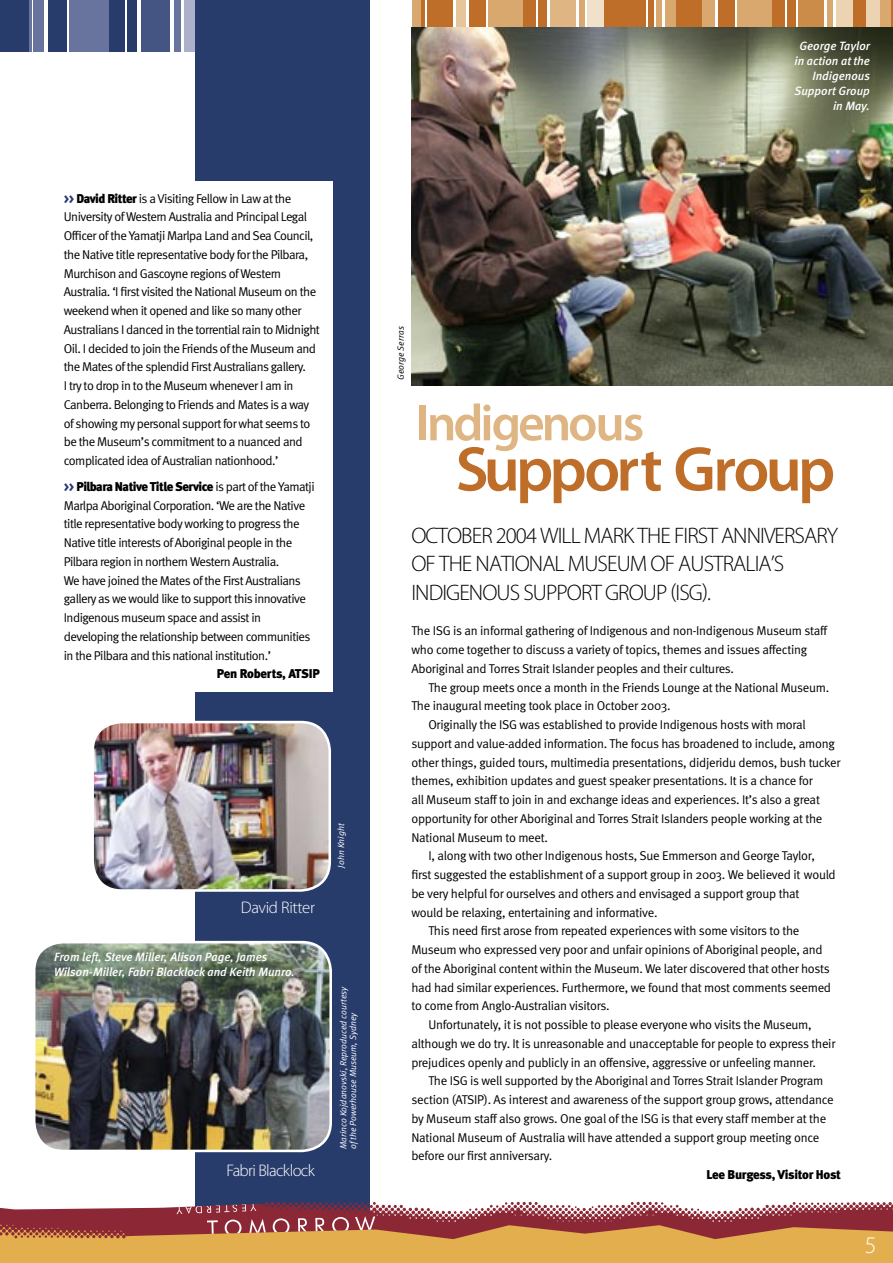
<style>
.page{position:relative;width:893px;height:1263px;background:#fff}
.page>*{position:absolute;margin:0;border:0;box-sizing:border-box;transform-origin:0 0}
.Headline{font:600 63.75px "Myriad Pro";letter-spacing:-.06em;color:#bf6e2a}
.Headline-2{font:600 51.75px "Myriad Pro";letter-spacing:-.06em;color:#dfb683}
.t1{font:300 24px "Myriad Pro";color:#fff}
.Intro{font:300 22.5px/28.5px "Myriad Pro";letter-spacing:-.04em;color:#000}
.page_headers{font:300 16.8px "Myriad Pro";letter-spacing:-.035em;color:#fff}
.Body_copy{font:12.75px/18.8px "Meta Normal";letter-spacing:-.02em;color:#000}
.BODY_copy_no_baseline{font:12.75px/18.8px "Meta Normal";letter-spacing:-.04em;color:#000}
.Body_copy-2{font:12.75px "Meta Black LF";letter-spacing:-.025em;color:#000}
.BODY_copy_no_baseline-2{font:12.75px "Meta Black LF";letter-spacing:-.025em;color:#000}
.Captions{font:italic 500 12px/15px "Meta";color:#fff;text-align:right}
.Photographer_credit{font:italic 9px/9.8px "Meta Normal";color:#fff}
.Photographer_credit-2{font:italic 9px "Meta Normal";color:#000}
.s1{font-family:"Meta";font-weight:900;color:#283c6c}
.s2{font-family:"Meta";font-weight:900}
</style>
<div class="page">
<div style="left:184px;top:0;width:95px;height:52px;background:#adb0ca"></div>
<div style="left:0;top:0;width:32px;height:52px;background:#69749e"></div>
<div style="left:108px;top:0;width:16px;height:52px;background:#283c6c"></div>
<div style="left:69px;top:0;width:40px;height:52px;background:#69749e"></div>
<div style="left:141px;top:0;width:29px;height:52px;background:#445583"></div>
<div style="left:127px;top:0;width:10px;height:52px;background:#283c6c"></div>
<div style="left:174px;top:0;width:6px;height:52px;background:#69749e"></div>
<div style="left:33px;top:0;width:11px;height:52px;background:#69749e"></div>
<div style="left:48px;top:0;width:18px;height:52px;background:#283c6c"></div>
<div style="left:0;top:0;width:29px;height:52px;background:#283c6c"></div>
<div style="left:195px;top:0;width:174px;height:1263px;background:#283c6c"></div>
<div style="left:0;top:1239px;width:893px;height:24px;background:#e2ae4e"></div>
<img style="left:412px;top:27px;width:481px;height:359px">
<img style="left:93px;top:720px;width:238px;height:170px">
<img style="left:35px;top:940px;width:297px;height:211px">
<svg style="left:0;top:1201px;width:893px;height:38px;background:#af6a62"></svg>
<div style="left:54px;top:181px;width:278px;height:511px;background:#fff"></div>
<div style="left:837px;top:0;width:56px;height:27px;background:#ecd3b1"></div>
<div style="left:521px;top:0;width:15px;height:27px;background:#bf6e2a"></div>
<div style="left:605px;top:0;width:41px;height:27px;background:#bf6e2a"></div>
<div style="left:648px;top:0;width:5px;height:27px;background:#bf6e2a"></div>
<div style="left:488px;top:0;width:35px;height:27px;background:#d9a86f"></div>
<div style="left:550px;top:0;width:25px;height:27px;background:#dfb683"></div>
<div style="left:538px;top:0;width:9px;height:27px;background:#bf6e2a"></div>
<div style="left:579px;top:0;width:5px;height:27px;background:#d9a86f"></div>
<div style="left:588px;top:0;width:16px;height:27px;background:#f2e1ca"></div>
<div style="left:456px;top:0;width:10px;height:27px;background:#e6c59b"></div>
<div style="left:469px;top:0;width:16px;height:27px;background:#bf6e2a"></div>
<div style="left:428px;top:0;width:25px;height:27px;background:#bf6e2a"></div>
<svg style="left:420px;top:0;width:5px;height:27px"></svg>
<div style="left:412px;top:0;width:8px;height:27px;background:#d9a86f"></div>
<div style="left:656px;top:0;width:5px;height:27px;background:#d9a86f"></div>
<div style="left:665px;top:0;width:39px;height:27px;background:#d9a86f"></div>
<div style="left:770px;top:0;width:15px;height:27px;background:#bf6e2a"></div>
<div style="left:854px;top:0;width:12px;height:27px;background:#bf6e2a"></div>
<div style="left:737px;top:0;width:34px;height:27px;background:#d9a86f"></div>
<div style="left:799px;top:0;width:25px;height:27px;background:#cb8b49"></div>
<div style="left:787px;top:0;width:8px;height:27px;background:#bf6e2a"></div>
<div style="left:828px;top:0;width:5px;height:27px;background:#d9a86f"></div>
<div style="left:705px;top:0;width:9px;height:27px;background:#d9a86f"></div>
<div style="left:718px;top:0;width:16px;height:27px;background:#bf6e2a"></div>
<div style="left:677px;top:0;width:25px;height:27px;background:#bf6e2a"></div>
<div style="left:880px;top:0;width:13px;height:27px;background:#d9a86f"></div>
<svg style="left:892px;top:0;width:1px;height:27px"></svg>
<p class="BODY_copy_no_baseline" style="left:64px;top:189px;width:258px"><span class="s1">&gt;&gt;</span> <span class="s2">David Ritter</span> is a Visiting Fellow in Law at the University of Western Australia and Principal Legal Officer of the Yamatji Marlpa Land and Sea Council, the Native title representative body for the Pilbara, Murchison and Gascoyne regions of Western Australia. ‘I first visited the National Museum on the weekend when it opened and like so many other Australians I danced in the torrential rain to Midnight Oil. I decided to join the Friends of the Museum and the Mates of the splendid First Australians gallery.<br>I try to drop in to the Museum whenever I am in Canberra. Belonging to Friends and Mates is a way of showing my personal support for what seems to be the Museum’s commitment to a nuanced and complicated idea of Australian nationhood.’</p>
<p class="BODY_copy_no_baseline" style="left:64px;top:477px;width:252px"><span class="s1">&gt;&gt;</span> <span class="s2">Pilbara Native Title Service</span> is part of the Yamatji Marlpa Aboriginal Corporation. ‘We are the Native title representative body working to progress the Native title interests of Aboriginal people in the Pilbara region in northern Western Australia.<br>We have joined the Mates of the First Australians gallery as we would like to support this innovative Indigenous museum space and assist in developing the relationship between communities in the Pilbara and this national institution.’</p>
<p class="BODY_copy_no_baseline-2" style="left:217px;top:666px;width:104px">Pen Roberts, ATSIP</p>
<p class="page_headers" style="left:241px;top:898px;width:76px">David Ritter</p>
<p class="Captions" style="left:54px;top:949px;width:242px;text-align:left">From left, Steve Miller, Alison Page, James<br>Wilson-Miller, Fabri Blacklock and Keith Munro.</p>
<p class="page_headers" style="left:226px;top:1161px;width:90px">Fabri Blacklock</p>
<p class="Photographer_credit" style="left:336px;top:867px;width:46px;rotate:-90deg">John Knight</p>
<p class="Photographer_credit" style="left:338px;top:1149px;width:164px;rotate:-90deg">Marinco Kojdanovski, Reproduced courtesy of the Powerhouse Museum, Sydney</p>
<p class="Captions" style="left:794px;top:38px;width:77px">George Taylor in action at the<br>Indigenous<br>Support Group in May.</p>
<p class="Photographer_credit-2" style="left:396px;top:380px;width:55px;rotate:-90deg">George Serras</p>
<p class="Headline-2" style="left:415px;top:394px;width:230px">Indigenous</p>
<p class="Headline" style="left:456px;top:434px;width:381px">Support Group</p>
<p class="Intro" style="left:411px;top:521px;width:428px">OCTOBER 2004 WILL MARK THE FIRST ANNIVERSARY<br>OF THE NATIONAL MUSEUM OF AUSTRALIA’S<br>INDIGENOUS SUPPORT GROUP (ISG).</p>
<p class="Body_copy" style="left:411px;top:621px;width:417px">The ISG is an informal gathering of Indigenous and non-Indigenous Museum staff who come together to discuss a variety of topics, themes and issues affecting<br>Aboriginal and Torres Strait Islander peoples and their cultures.</p>
<p class="Body_copy" style="left:411px;top:678px;width:419px;text-indent:17px">The group meets once a month in the Friends Lounge at the National Museum.<br>The inaugural meeting took place in October 2003.</p>
<p class="Body_copy" style="left:411px;top:715px;width:430px;text-indent:17px">Originally the ISG was established to provide Indigenous hosts with moral support and value-added information. The focus has broadened to include, among other things, guided tours, multimedia presentations, didjeridu demos, bush tucker themes, exhibition updates and guest speaker presentations. It is a chance for<br>all Museum staff to join in and exchange ideas and experiences. It’s also a great opportunity for other Aboriginal and Torres Strait Islanders people working at the National Museum to meet.</p>
<p class="Body_copy" style="left:411px;top:846px;width:426px;text-indent:17px">I, along with two other Indigenous hosts, Sue Emmerson and George Taylor, first suggested the establishment of a support group in 2003. We believed it would be very helpful for ourselves and others and envisaged a support group that<br>would be relaxing, entertaining and informative.</p>
<p class="Body_copy" style="left:411px;top:921px;width:421px;text-indent:17px">This need first arose from repeated experiences with some visitors to the Museum who expressed very poor and unfair opinions of Aboriginal people, and of the Aboriginal content within the Museum. We later discovered that other hosts had had similar experiences. Furthermore, we found that most comments seemed to come from Anglo-Australian visitors.</p>
<p class="Body_copy" style="left:411px;top:1015px;width:425px;text-indent:17px">Unfortunately, it is not possible to please everyone who visits the Museum, although we do try. It is unreasonable and unacceptable for people to express their prejudices openly and publicly in an offensive, aggressive or unfeeling manner.</p>
<p class="Body_copy" style="left:411px;top:1071px;width:424px;text-indent:17px">The ISG is well supported by the Aboriginal and Torres Strait Islander Program section (ATSIP). As interest and awareness of the support group grows, attendance by Museum staff also grows. One goal of the ISG is that every staff member at the National Museum of Australia will have attended a support group meeting once before our first anniversary.</p>
<p class="Body_copy-2" style="left:706px;top:1167px;width:136px">Lee Burgess, Visitor Host</p>
<p class="t1" style="left:865px;top:1232px;width:13px">5</p>
</div>
